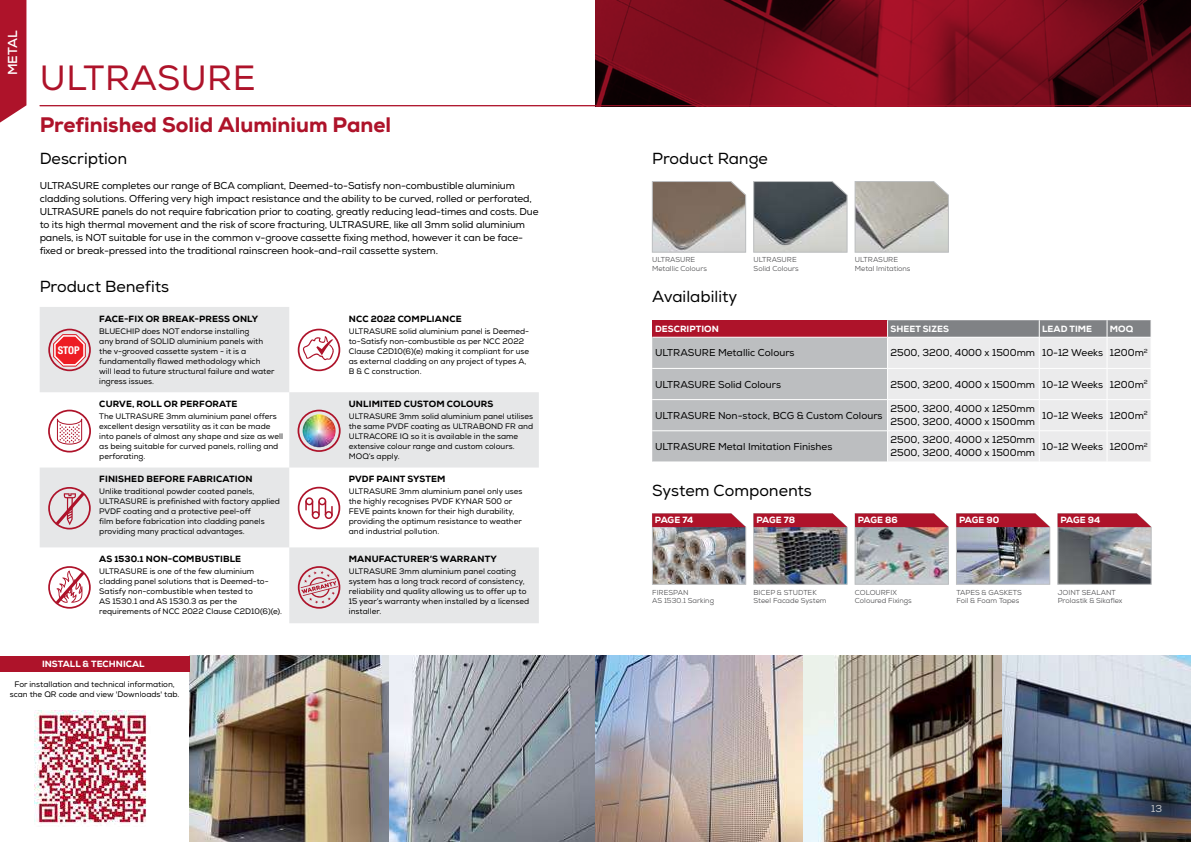
<style>
.page{position:relative;width:1191px;height:842px;background:#fff}
.page>*{position:absolute;margin:0;border:0;box-sizing:border-box;transform-origin:0 0}
.t1{font:35px "Nexa";letter-spacing:.015em;color:#ae132a}
.t2{font:800 21px "Nexa";color:#ae132a}
.t3{font:16px "Nexa";color:#000}
.t4{font:700 13px "Nexa";letter-spacing:-.01em;color:#fff}
.t5{font:700 condensed 10.7px "Helvetica Neue LT Std";color:#fff}
.t6{font:10px/13px "Nexa";letter-spacing:-.01em;color:#000}
.t7{font:10px "Nexa";color:#c7c8ca}
.t8{font:800 9px "Nexa";letter-spacing:.015em;color:#000}
.t9{font:800 9px "Nexa";color:#fff}
.t10{font:8px/10px "Nexa";color:#000}
.t11{font:7.2px/8.5px "Nexa";color:#4d4d4f}
</style>
<div class="page">
<img style="left:802px;top:656px;width:389px;height:186px">
<img style="left:388px;top:656px;width:207px;height:186px">
<img style="left:1086px;top:721px;width:105px;height:121px">
<svg style="left:652px;top:320px;width:499px;height:142px;background:#cdc5c8"></svg>
<hr style="left:1039px;top:337px;width:68px;height:1px;background:#fff">
<hr style="left:652px;top:368px;width:235px;height:1px;background:#fff">
<hr style="left:652px;top:399px;width:235px;height:1px;background:#fff">
<hr style="left:652px;top:430px;width:235px;height:1px;background:#fff">
<hr style="left:887px;top:337px;width:1px;height:31px;background:#fff">
<hr style="left:1039px;top:337px;width:1px;height:31px;background:#fff">
<hr style="left:887px;top:368px;width:152px;height:1px;background:#fff">
<hr style="left:887px;top:369px;width:1px;height:30px;background:#fff">
<hr style="left:1039px;top:368px;width:68px;height:1px;background:#fff">
<hr style="left:1039px;top:369px;width:1px;height:30px;background:#fff">
<hr style="left:887px;top:399px;width:152px;height:1px;background:#fff">
<hr style="left:887px;top:400px;width:1px;height:30px;background:#fff">
<hr style="left:1039px;top:399px;width:68px;height:1px;background:#fff">
<hr style="left:1039px;top:400px;width:1px;height:30px;background:#fff">
<hr style="left:1107px;top:337px;width:44px;height:1px;background:#fff">
<hr style="left:1106px;top:337px;width:1px;height:31px;background:#fff">
<hr style="left:1150px;top:337px;width:1px;height:31px;background:#fff">
<hr style="left:1106px;top:369px;width:1px;height:30px;background:#fff">
<hr style="left:1150px;top:369px;width:1px;height:30px;background:#fff">
<hr style="left:1106px;top:400px;width:1px;height:30px;background:#fff">
<hr style="left:1150px;top:400px;width:1px;height:30px;background:#fff">
<hr style="left:1107px;top:368px;width:44px;height:1px;background:#fff">
<hr style="left:1107px;top:399px;width:44px;height:1px;background:#fff">
<hr style="left:887px;top:430px;width:152px;height:1px;background:#fff">
<hr style="left:887px;top:431px;width:1px;height:31px;background:#fff">
<hr style="left:1039px;top:430px;width:68px;height:1px;background:#fff">
<hr style="left:1039px;top:431px;width:1px;height:31px;background:#fff">
<hr style="left:1107px;top:430px;width:44px;height:1px;background:#fff">
<hr style="left:1106px;top:431px;width:1px;height:31px;background:#fff">
<hr style="left:1150px;top:431px;width:1px;height:31px;background:#fff">
<hr style="left:652px;top:337px;width:235px;height:1px;background:#fff">
<svg style="left:652px;top:181px;width:94px;height:71px;background:#9a8f86"></svg>
<svg style="left:753px;top:181px;width:94px;height:71px;background:#797e81"></svg>
<svg style="left:855px;top:181px;width:93px;height:71px;background:#bab8b3"></svg>
<img style="left:652px;top:513px;width:94px;height:71px">
<img style="left:753px;top:513px;width:94px;height:71px">
<img style="left:855px;top:513px;width:93px;height:71px">
<img style="left:956px;top:513px;width:94px;height:71px">
<svg style="left:1057px;top:513px;width:94px;height:71px;background:#836b72"></svg>
<svg style="left:40px;top:307px;width:499px;height:316px"></svg>
<svg style="left:48px;top:487px;width:43px;height:42px;background:#d8b2b9"></svg>
<img style="left:297px;top:410px;width:43px;height:42px">
<svg style="left:48px;top:410px;width:43px;height:42px"></svg>
<img style="left:190px;top:656px;width:198px;height:186px">
<div style="left:0;top:656px;width:190px;height:16px;background:#ae132a"></div>
<img style="left:35px;top:711px;width:112px;height:113px">
<svg style="left:298px;top:566px;width:42px;height:43px;background:#d7b2b8"></svg>
<img style="left:595px;top:656px;width:207px;height:186px">
<svg style="left:48px;top:329px;width:43px;height:42px;background:#e37d83"></svg>
<svg style="left:298px;top:487px;width:42px;height:42px"></svg>
<svg style="left:298px;top:329px;width:42px;height:42px"></svg>
<svg style="left:48px;top:566px;width:43px;height:43px"></svg>
<img style="left:595px;top:0;width:596px;height:105px">
<hr style="left:40px;top:105px;width:1151px;height:1px;background:#ae132a">
<svg style="left:0;top:0;width:26px;height:123px;background:#b32439"></svg>
<h3 class="t4" style="left:4px;top:75px;width:46px;rotate:-90deg">METAL</h3>
<h1 class="t1" style="left:40px;top:57px;width:217px">ULTRASURE</h1>
<h2 class="t2" style="left:40px;top:111px;width:353px">Prefinished Solid Aluminium Panel</h2>
<h3 class="t3" style="left:40px;top:149px;width:89px">Description</h3>
<p class="t6" style="left:40px;top:179px;width:500px">ULTRASURE completes our range of BCA compliant, Deemed-to-Satisfy non-combustible aluminium cladding solutions. Offering very high impact resistance and the ability to be curved, rolled or perforated, ULTRASURE panels do not require fabrication prior to coating, greatly reducing lead-times and costs. Due to its high thermal movement and the risk of score fracturing, ULTRASURE, like all 3mm solid aluminium panels, is NOT suitable for use in the common v-groove cassette fixing method, however it can be face&shy;fixed or break-pressed into the traditional rainscreen hook-and-rail cassette system.</p>
<h3 class="t3" style="left:40px;top:276px;width:131px">Product Benefits</h3>
<p class="t8" style="left:99px;top:313px;width:160px">FACE-FIX OR BREAK-PRESS ONLY</p>
<p class="t10" style="left:99px;top:326px;width:177px">BLUECHIP does NOT endorse installing<br>any brand of SOLID aluminium panels with the v-grooved cassette system - it is a fundamentally flawed methodology which will lead to future structural failure and water ingress issues.</p>
<p class="t8" style="left:349px;top:313px;width:114px">NCC 2022 COMPLIANCE</p>
<p class="t10" style="left:349px;top:326px;width:182px">ULTRASURE solid aluminium panel is Deemed&shy;to-Satisfy non-combustible as per NCC 2022<br>Clause C2D10(6)(e) making it compliant for use as external cladding on any project of types A, B &amp; C construction.</p>
<h3 class="t5" style="left:58px;top:344px;width:23px">STOP</h3>
<p class="t8" style="left:99px;top:398px;width:140px">CURVE, ROLL OR PERFORATE</p>
<p class="t10" style="left:99px;top:411px;width:185px">The ULTRASURE 3mm aluminium panel offers excellent design versatility as it can be made into panels of almost any shape and size as well as being suitable for curved panels, rolling and perforating.</p>
<p class="t8" style="left:99px;top:473px;width:155px">FINISHED BEFORE FABRICATION</p>
<p class="t10" style="left:99px;top:487px;width:182px">Unlike traditional powder coated panels, ULTRASURE is prefinished with factory applied PVDF coating and a protective peel-off<br>film before fabrication into cladding panels providing many practical advantages.</p>
<p class="t8" style="left:99px;top:553px;width:143px">AS 1530.1 NON-COMBUSTIBLE</p>
<p class="t10" style="left:99px;top:567px;width:184px">ULTRASURE is one of the few aluminium cladding panel solutions that is Deemed-to-Satisfy non-combustible when tested to<br>AS 1530.1 and AS 1530.3 as per the requirements of NCC 2022 Clause C2D10(6)(e).</p>
<p class="t8" style="left:349px;top:398px;width:146px">UNLIMITED CUSTOM COLOURS</p>
<p class="t10" style="left:349px;top:411px;width:186px">ULTRASURE 3mm solid aluminium panel utilises the same PVDF coating as ULTRABOND FR and ULTRACORE IQ so it is available in the same extensive colour range and custom colours.<br>MOQ’s apply.</p>
<p class="t8" style="left:349px;top:473px;width:98px">PVDF PAINT SYSTEM</p>
<p class="t10" style="left:349px;top:487px;width:175px">ULTRASURE 3mm aluminium panel only uses the highly recognises PVDF KYNAR 500 or FEVE paints known for their high durability, providing the optimum resistance to weather and industrial pollution.</p>
<p class="t8" style="left:349px;top:553px;width:149px">MANUFACTURER’S WARRANTY</p>
<p class="t10" style="left:349px;top:567px;width:182px">ULTRASURE 3mm aluminium panel coating system has a long track record of consistency, reliability and quality allowing us to offer up to 15 year’s warranty when installed by a licensed installer.</p>
<p class="t9" style="left:42px;top:658px;width:104px">INSTALL &amp; TECHNICAL</p>
<p class="t10" style="left:10px;top:680px;width:171px;text-align:center">For installation and technical information, scan the QR code and view 'Downloads' tab.</p>
<h3 class="t3" style="left:652px;top:149px;width:117px">Product Range</h3>
<p class="t11" style="left:652px;top:256px;width:56px">ULTRASURE<br>Metallic Colours</p>
<p class="t11" style="left:753px;top:256px;width:47px">ULTRASURE<br>Solid Colours</p>
<p class="t11" style="left:855px;top:256px;width:57px">ULTRASURE<br>Metal Imitations</p>
<h3 class="t3" style="left:652px;top:287px;width:87px">Availability</h3>
<p class="t9" style="left:655px;top:323px;width:65px">DESCRIPTION</p>
<p class="t9" style="left:890px;top:323px;width:60px">SHEET SIZES</p>
<p class="t9" style="left:1042px;top:323px;width:52px">LEAD TIME</p>
<p class="t9" style="left:1110px;top:323px;width:25px">MOQ</p>
<p class="t6" style="left:655px;top:347px;width:141px">ULTRASURE Metallic Colours</p>
<p class="t6" style="left:890px;top:347px;width:259px">2500, 3200, 4000 x 1500mm 10-12 Weeks 1200m<sup>2</sup></p>
<p class="t6" style="left:655px;top:378px;width:128px">ULTRASURE Solid Colours</p>
<p class="t6" style="left:890px;top:378px;width:259px">2500, 3200, 4000 x 1500mm 10-12 Weeks 1200m<sup>2</sup></p>
<p class="t6" style="left:655px;top:409px;width:229px">ULTRASURE Non-stock, BCG &amp; Custom Colours</p>
<p class="t6" style="left:890px;top:402px;width:146px">2500, 3200, 4000 x 1250mm<br>2500, 3200, 4000 x 1500mm</p>
<p class="t6" style="left:1042px;top:409px;width:107px">10-12 Weeks 1200m<sup>2</sup></p>
<p class="t6" style="left:655px;top:440px;width:179px">ULTRASURE Metal Imitation Finishes</p>
<p class="t6" style="left:890px;top:434px;width:146px">2500, 3200, 4000 x 1250mm<br>2500, 3200, 4000 x 1500mm</p>
<p class="t6" style="left:1042px;top:440px;width:107px">10-12 Weeks 1200m<sup>2</sup></p>
<h3 class="t3" style="left:652px;top:481px;width:161px">System Components</h3>
<p class="t9" style="left:655px;top:515px;width:40px">PAGE 74</p>
<p class="t9" style="left:756px;top:515px;width:40px">PAGE 78</p>
<p class="t9" style="left:857px;top:515px;width:42px">PAGE 86</p>
<p class="t9" style="left:959px;top:515px;width:42px">PAGE 90</p>
<p class="t9" style="left:1060px;top:515px;width:41px">PAGE 94</p>
<p class="t11" style="left:652px;top:588px;width:63px">FIRESPAN<br>AS 1530.1 Sarking</p>
<p class="t11" style="left:753px;top:588px;width:74px">BICEP &amp; STUDTEK<br>Steel Facade System</p>
<p class="t11" style="left:855px;top:588px;width:58px">COLOURFIX<br>Coloured Fixings</p>
<p class="t11" style="left:956px;top:588px;width:67px">TAPES &amp; GASKETS<br>Foil &amp; Foam Tapes</p>
<p class="t11" style="left:1057px;top:588px;width:66px">JOINT SEALANT<br>Prolastik &amp; Sikaflex</p>
<p class="t7" style="left:1151px;top:803px;width:12px">13</p>
</div>
